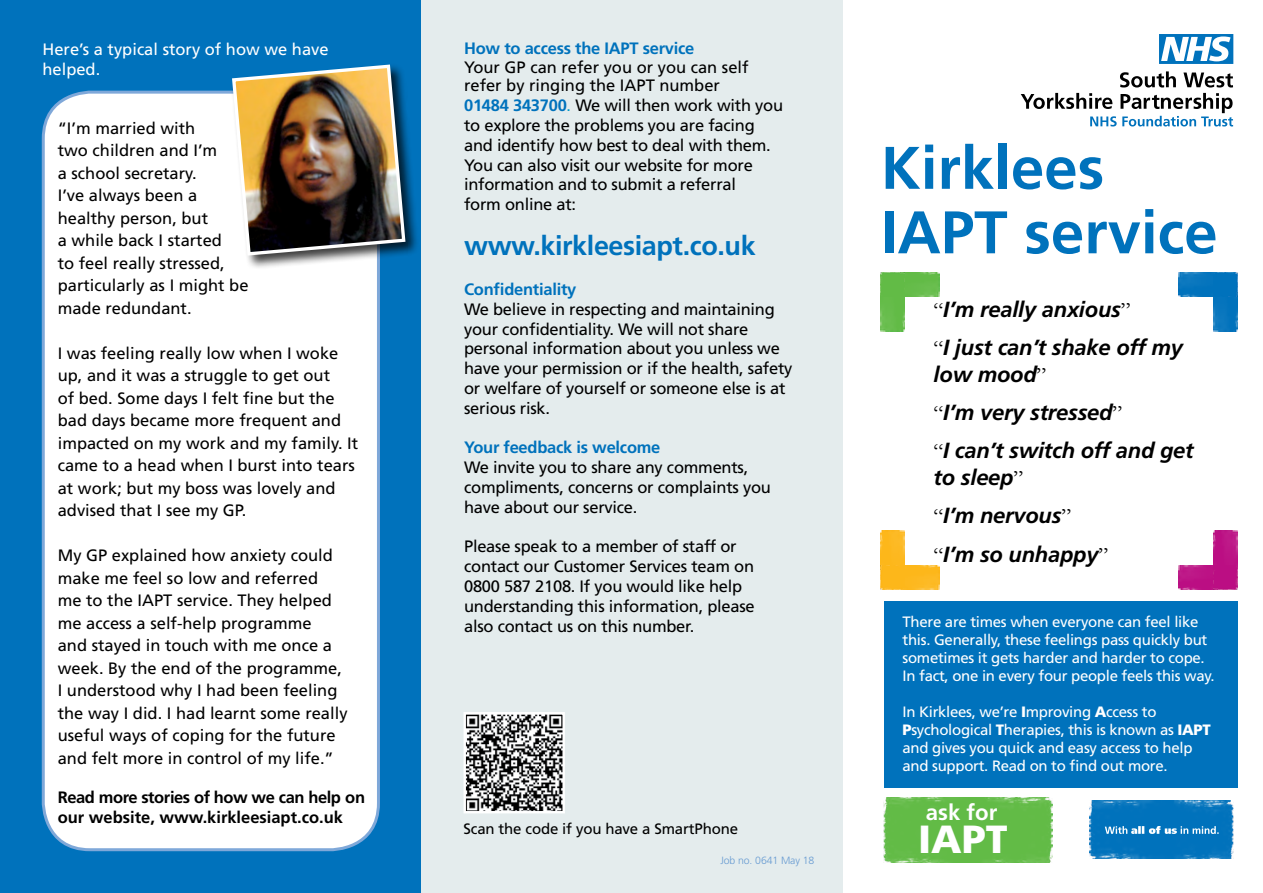
<style>
.page{position:relative;width:1263px;height:893px;background:#fff}
.page>*{position:absolute;margin:0;border:0;box-sizing:border-box;transform-origin:0 0}
.t1{font:700 60px/64.5px "Frutiger";color:#0072bc}
.t2{font:900 39.3px "Frutiger";color:#fff}
.t3{font:700 27px "Frutiger";letter-spacing:-.015em;color:#0072bc}
.t4{font:700 22.2px "Frutiger";color:#fff}
.t5{font:italic 700 21.9px/38.4px "Frutiger";letter-spacing:-.01em;color:#000}
.t6{font:16.5px/22.5px "Frutiger";color:#000}
.t7{font:700 16.5px/19.8px "Frutiger";color:#000}
.t8{font:700 16.5px "Frutiger";letter-spacing:-.015em;color:#0072bc}
.t9{font:16.5px/19.8px "Frutiger";color:#fff}
.t10{font:15px/18px "Frutiger";letter-spacing:-.02em;color:#fff}
.t11{font:15px "Frutiger";letter-spacing:-.01em;color:#000}
.t12{font:300 10.5px "Frutiger";letter-spacing:-.01em;color:#679bd2}
.s1{font-weight:700;color:#0072bc}
.s2{font-size:15.75px;color:#009ac7}
.s3{font-family:"Garamond";font-weight:400;font-style:normal}
.s4{font-weight:900}
</style>
<div class="page">
<div style="left:410px;top:0;width:433px;height:893px;background:#e4eced"></div>
<div style="left:0;top:0;width:421px;height:893px;background:#0072bc"></div>
<div style="left:43px;top:92px;width:335px;height:758px;background:#fff;border-radius:47px"></div>
<div style="left:42px;top:91px;width:338px;height:760px;border:3px solid #7fa8d9;border-radius:47px"></div>
<div style="left:884px;top:602px;width:354px;height:186px;background:#0072bc"></div>
<img style="left:466px;top:715px;width:96px;height:95px">
<div style="left:463px;top:712px;width:102px;height:101px;border:2px solid #fff"></div>
<div style="left:230px;top:63px;width:190px;height:207px;background:#000;opacity:.75"></div>
<img style="left:230px;top:63px;width:177px;height:194px">
<img style="left:1089px;top:801px;width:144px;height:58px">
<svg style="left:1105px;top:826px;width:114px;height:8px"></svg>
<svg style="left:1021px;top:71px;width:212px;height:55px"></svg>
<svg style="left:1159px;top:34px;width:74px;height:30px"></svg>
<img style="left:1213px;top:296px;width:24px;height:35px">
<img style="left:1178px;top:272px;width:59px;height:24px">
<img style="left:905px;top:272px;width:35px;height:24px">
<img style="left:881px;top:272px;width:24px;height:59px">
<img style="left:881px;top:530px;width:24px;height:35px">
<img style="left:881px;top:565px;width:59px;height:24px">
<img style="left:1178px;top:565px;width:36px;height:24px">
<img style="left:1214px;top:530px;width:24px;height:59px">
<img style="left:883px;top:798px;width:169px;height:64px">
<p class="t9" style="left:43px;top:40px;width:288px">Here’s a typical story of how we have helped.</p>
<p class="t6" style="left:58px;top:117px;width:192px">“I’m married with<br>two children and I’m<br>a school secretary.<br>I’ve always been a healthy person, but<br>a while back I started<br>to feel really stressed, particularly as I might be made redundant.</p>
<p class="t6" style="left:58px;top:342px;width:302px">I was feeling really low when I woke up, and it was a struggle to get out<br>of bed. Some days I felt fine but the bad days became more frequent and impacted on my work and my family. It came to a head when I burst into tears at work; but my boss was lovely and advised that I see my GP.</p>
<p class="t6" style="left:58px;top:544px;width:291px">My GP explained how anxiety could make me feel so low and referred<br>me to the IAPT service. They helped me access a self-help programme<br>and stayed in touch with me once a week. By the end of the programme, I understood why I had been feeling the way I did. I had learnt some really useful ways of coping for the future and felt more in control of my life.”</p>
<p class="t7" style="left:58px;top:788px;width:309px">Read more stories of how we can help on our website, www.kirkleesiapt.co.uk</p>
<p class="t8" style="left:464px;top:38px;width:232px">How to access the IAPT service</p>
<p class="t6" style="left:464px;top:57px;width:321px;line-height:19.6px">Your GP can refer you or you can self refer by ringing the IAPT number<br><span class="s1">01484 343700</span><span class="s2">.</span> We will then work with you to explore the problems you are facing and identify how best to deal with them.<br>You can also visit our website for more information and to submit a referral<br>form online at:</p>
<h3 class="t3" style="left:464px;top:230px;width:293px">www.kirkleesiapt.co.uk</h3>
<p class="t8" style="left:464px;top:280px;width:114px">Confidentiality</p>
<p class="t6" style="left:464px;top:299px;width:330px;line-height:19.8px">We believe in respecting and maintaining your confidentiality. We will not share personal information about you unless we have your permission or if the health, safety or welfare of yourself or someone else is at serious risk.</p>
<p class="t8" style="left:464px;top:438px;width:198px">Your feedback is welcome</p>
<p class="t6" style="left:464px;top:457px;width:308px;line-height:19.8px">We invite you to share any comments, compliments, concerns or complaints you have about our service.</p>
<p class="t6" style="left:464px;top:537px;width:292px;line-height:19.8px">Please speak to a member of staff or contact our Customer Services team on 0800 587 2108. If you would like help understanding this information, please also contact us on this number.</p>
<p class="t11" style="left:463px;top:820px;width:276px">Scan the code if you have a SmartPhone</p>
<p class="t12" style="left:720px;top:854px;width:95px">Job no. 0641 May 18</p>
<h1 class="t1" style="left:881px;top:135px;width:338px">Kirklees<br>IAPT service</h1>
<h3 class="t5" style="left:934px;top:290px;width:251px"><span class="s3">“</span>I’m really anxious<span class="s3">”<br>“</span>I just can’t shake off my</h3>
<h3 class="t5" style="left:934px;top:355px;width:262px">low mood<span class="s3">”<br>“</span>I’m very stressed<span class="s3">”<br>“</span>I can’t switch off and get</h3>
<h3 class="t5" style="left:934px;top:458px;width:176px">to sleep<span class="s3">”<br>“</span>I’m nervous<span class="s3">” “</span>I’m so unhappy<span class="s3">”</span></h3>
<p class="t10" style="left:902px;top:612px;width:314px">There are times when everyone can feel like this. Generally, these feelings pass quickly but sometimes it gets harder and harder to cope.<br>In fact, one in every four people feels this way.</p>
<p class="t10" style="left:902px;top:702px;width:310px">In Kirklees, we’re <span class="s4">I</span>mproving <span class="s4">A</span>ccess to <span class="s4">P</span>sychological <span class="s4">T</span>herapies, this is known as <span class="s4">IAPT </span>and gives you quick and easy access to help and support. Read on to find out more.</p>
<h3 class="t4" style="left:926px;top:800px;width:73px">ask for</h3>
<h2 class="t2" style="left:918px;top:816px;width:91px">IAPT</h2>
</div>
